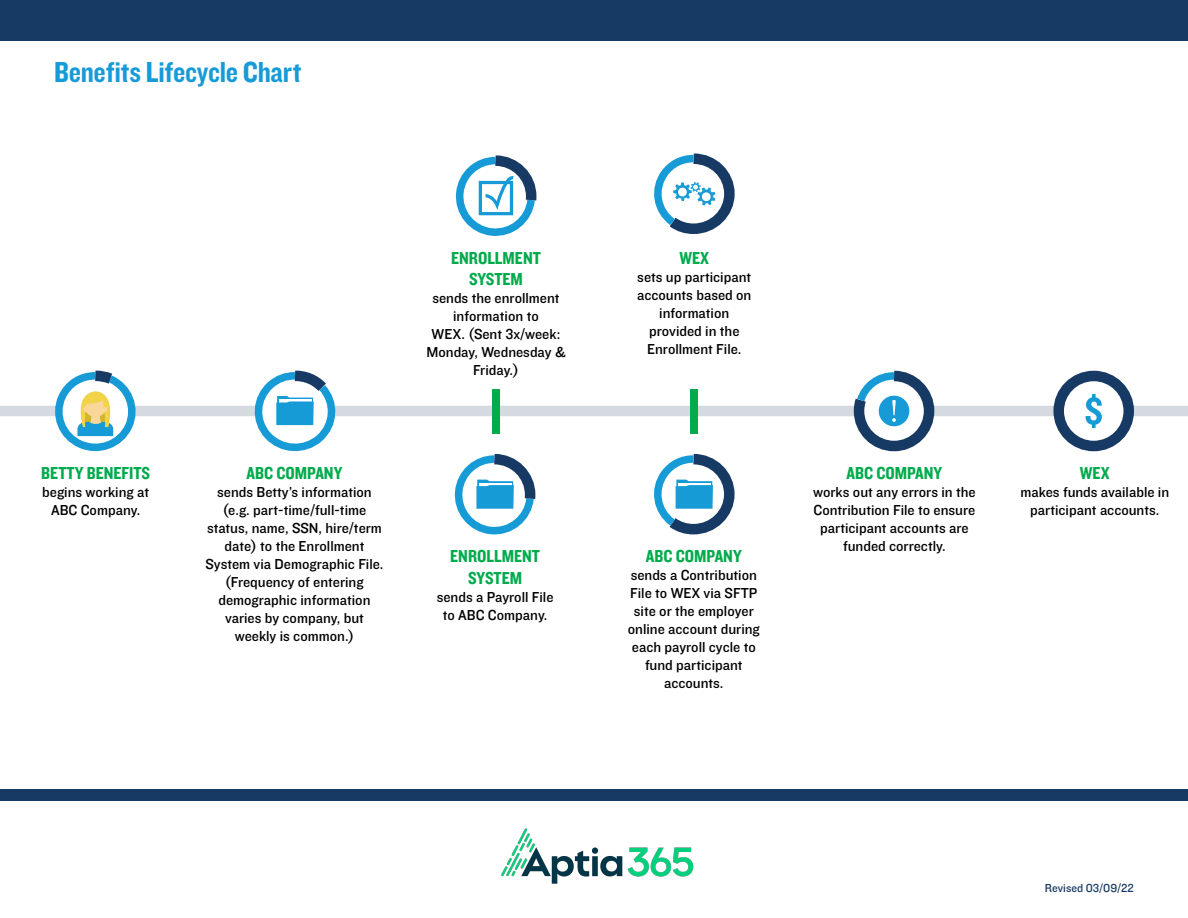
<style>
.page{position:relative;width:1188px;height:918px;background:#fff}
.page>*{position:absolute;margin:0;border:0;box-sizing:border-box;transform-origin:0 0}
.t1{font:30px "Knockout 50 Welterweight";letter-spacing:-.005em;color:#179bd7}
.t2{font:18px/21.6px "Knockout 50 Welterweight";color:#00ab4c;text-align:center}
.t3{font:15px/18px "Knockout 31 Junior Middlewt";color:#000;text-align:center}
.t4{font:12px "Knockout 31 Junior Middlewt";color:#173a64}
</style>
<div class="page">
<div style="left:0;top:406px;width:1188px;height:10px;background:#d5d9e0"></div>
<svg style="left:454px;top:453px;width:82px;height:82px"></svg>
<svg style="left:244px;top:370px;width:93px;height:82px"></svg>
<svg style="left:52px;top:370px;width:85px;height:82px"></svg>
<svg style="left:654px;top:453px;width:81px;height:82px"></svg>
<div style="left:492px;top:389px;width:8px;height:45px;background:#00ab4c"></div>
<div style="left:690px;top:389px;width:8px;height:45px;background:#00ab4c"></div>
<svg style="left:1059px;top:376px;width:70px;height:70px"></svg>
<div style="left:1053px;top:371px;width:81px;height:80px;border:10px solid #173a64;border-radius:50%"></div>
<svg style="left:1086px;top:394px;width:16px;height:34px"></svg>
<svg style="left:455px;top:155px;width:82px;height:81px"></svg>
<svg style="left:654px;top:153px;width:81px;height:81px"></svg>
<svg style="left:849px;top:370px;width:91px;height:82px"></svg>
<div style="left:0;top:789px;width:1188px;height:12px;background:#173a64"></div>
<div style="left:0;top:0;width:1188px;height:41px;background:#173a64"></div>
<img style="left:501px;top:828px;width:193px;height:56px">
<h1 class="t1" style="left:54px;top:53px;width:249px">Benefits Lifecycle Chart</h1>
<p class="t2" style="left:41px;top:461px;width:110px">BETTY BENEFITS</p>
<p class="t3" style="left:42px;top:482px;width:108px">begins working at<br>ABC Company.</p>
<p class="t2" style="left:247px;top:461px;width:97px">ABC COMPANY</p>
<p class="t3" style="left:205px;top:482px;width:180px">sends Betty’s information (e.g. part-time/full-time status, name, SSN, hire/term date) to the Enrollment<br>System via Demographic File. (Frequency of entering demographic information varies by company, but weekly is common.)</p>
<p class="t2" style="left:451px;top:246px;width:91px">ENROLLMENT<br>SYSTEM</p>
<p class="t3" style="left:426px;top:288px;width:141px">sends the enrollment information to<br>WEX. (Sent 3x/week:<br>Monday, Wednesday &amp;<br>Friday.)</p>
<p class="t2" style="left:450px;top:545px;width:91px">ENROLLMENT<br>SYSTEM</p>
<p class="t3" style="left:437px;top:587px;width:118px">sends a Payroll File to ABC Company.</p>
<p class="t2" style="left:679px;top:246px;width:31px">WEX</p>
<p class="t3" style="left:637px;top:267px;width:116px">sets up participant accounts based on information provided in the<br>Enrollment File.</p>
<p class="t2" style="left:646px;top:545px;width:97px">ABC COMPANY</p>
<p class="t3" style="left:628px;top:565px;width:134px">sends a Contribution<br>File to WEX via SFTP site or the employer online account during each payroll cycle to fund participant accounts.</p>
<p class="t2" style="left:847px;top:461px;width:97px">ABC COMPANY</p>
<p class="t3" style="left:813px;top:482px;width:164px">works out any errors in the<br>Contribution File to ensure participant accounts are funded correctly.</p>
<p class="t2" style="left:1080px;top:461px;width:31px">WEX</p>
<p class="t3" style="left:1020px;top:482px;width:150px">makes funds available in participant accounts.</p>
<p class="t4" style="left:1045px;top:879px;width:91px">Revised 03/09/22</p>
</div>
